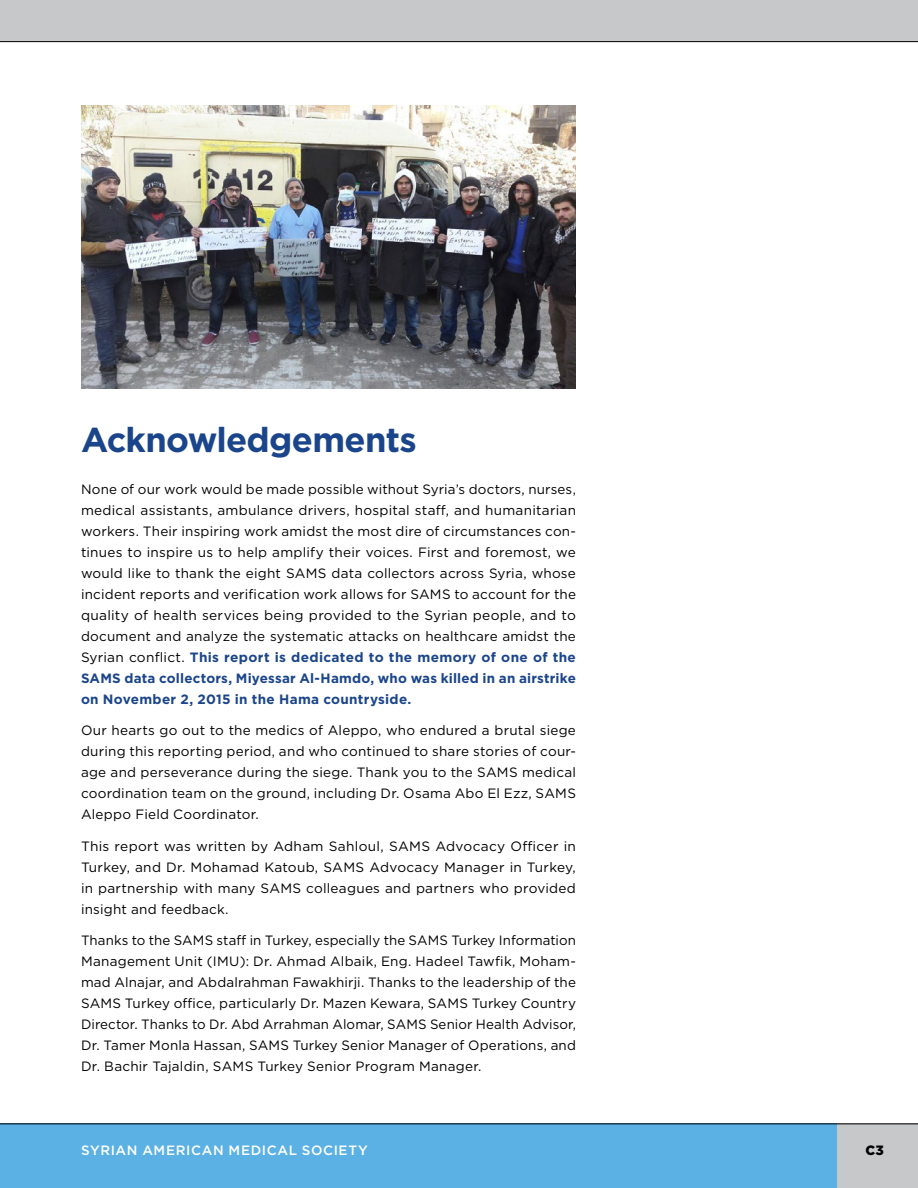
<style>
.page{position:relative;width:918px;height:1188px;background:#fff}
.page>*{position:absolute;margin:0;border:0;box-sizing:border-box;transform-origin:0 0}
.t1{font:700 34.5px "Gotham";letter-spacing:-.02em;color:#1b458b}
.t2{font:13.5px/21px "Gotham";letter-spacing:.02em;color:#000;text-align:justify}
.t3{font:500 13.5px "Gotham";letter-spacing:.045em;color:#fff}
.t4{font:900 13.5px "Gotham";color:#000}
.s1{font-weight:700;color:#1b458b}
</style>
<div class="page">
<div style="left:837px;top:1124px;width:81px;height:64px;background:#c7c8ca"></div>
<div style="left:0;top:1124px;width:837px;height:64px;background:#5bb1e3"></div>
<hr style="left:0;top:1124px;width:918px;height:1px;background:#000">
<div style="left:0;top:0;width:918px;height:42px;background:#c7c8ca"></div>
<hr style="left:0;top:41px;width:918px;height:1px;background:#000">
<img style="left:81px;top:105px;width:495px;height:283px">
<h1 class="t1" style="left:81px;top:416px;width:337px">Acknowledgements</h1>
<p class="t2" style="left:81px;top:478px;width:497px">None of our work would be made possible without Syria’s doctors, nurses, medical assistants, ambulance drivers, hospital staff, and humanitarian workers. Their inspiring work amidst the most dire of circumstances con&shy;tinues to inspire us to help amplify their voices. First and foremost, we would like to thank the eight SAMS data collectors across Syria, whose incident reports and verification work allows for SAMS to account for the quality of health services being provided to the Syrian people, and to document and analyze the systematic attacks on healthcare amidst the Syrian conflict. <span class="s1">This report is dedicated to the memory of one of the SAMS data collectors, Miyessar Al-Hamdo, who was killed in an airstrike on November 2, 2015 in the Hama countryside.</span></p>
<p class="t2" style="left:81px;top:719px;width:497px">Our hearts go out to the medics of Aleppo, who endured a brutal siege during this reporting period, and who continued to share stories of cour&shy;age and perseverance during the siege. Thank you to the SAMS medical coordination team on the ground, including Dr. Osama Abo El Ezz, SAMS Aleppo Field Coordinator.</p>
<p class="t2" style="left:81px;top:835px;width:497px">This report was written by Adham Sahloul, SAMS Advocacy Officer in Turkey, and Dr. Mohamad Katoub, SAMS Advocacy Manager in Turkey, in partnership with many SAMS colleagues and partners who provided insight and feedback.</p>
<p class="t2" style="left:81px;top:929px;width:497px">Thanks to the SAMS staff in Turkey, especially the SAMS Turkey Information Management Unit (IMU): Dr. Ahmad Albaik, Eng. Hadeel Tawfik, Moham&shy;mad Alnajar, and Abdalrahman Fawakhirji. Thanks to the leadership of the SAMS Turkey office, particularly Dr. Mazen Kewara, SAMS Turkey Country Director. Thanks to Dr. Abd Arrahman Alomar, SAMS Senior Health Advisor, Dr. Tamer Monla Hassan, SAMS Turkey Senior Manager of Operations, and Dr. Bachir Tajaldin, SAMS Turkey Senior Program Manager.</p>
<p class="t3" style="left:81px;top:1141px;width:288px">SYRIAN AMERICAN MEDICAL SOCIETY</p>
<p class="t4" style="left:866px;top:1141px;width:20px">C3</p>
</div>
